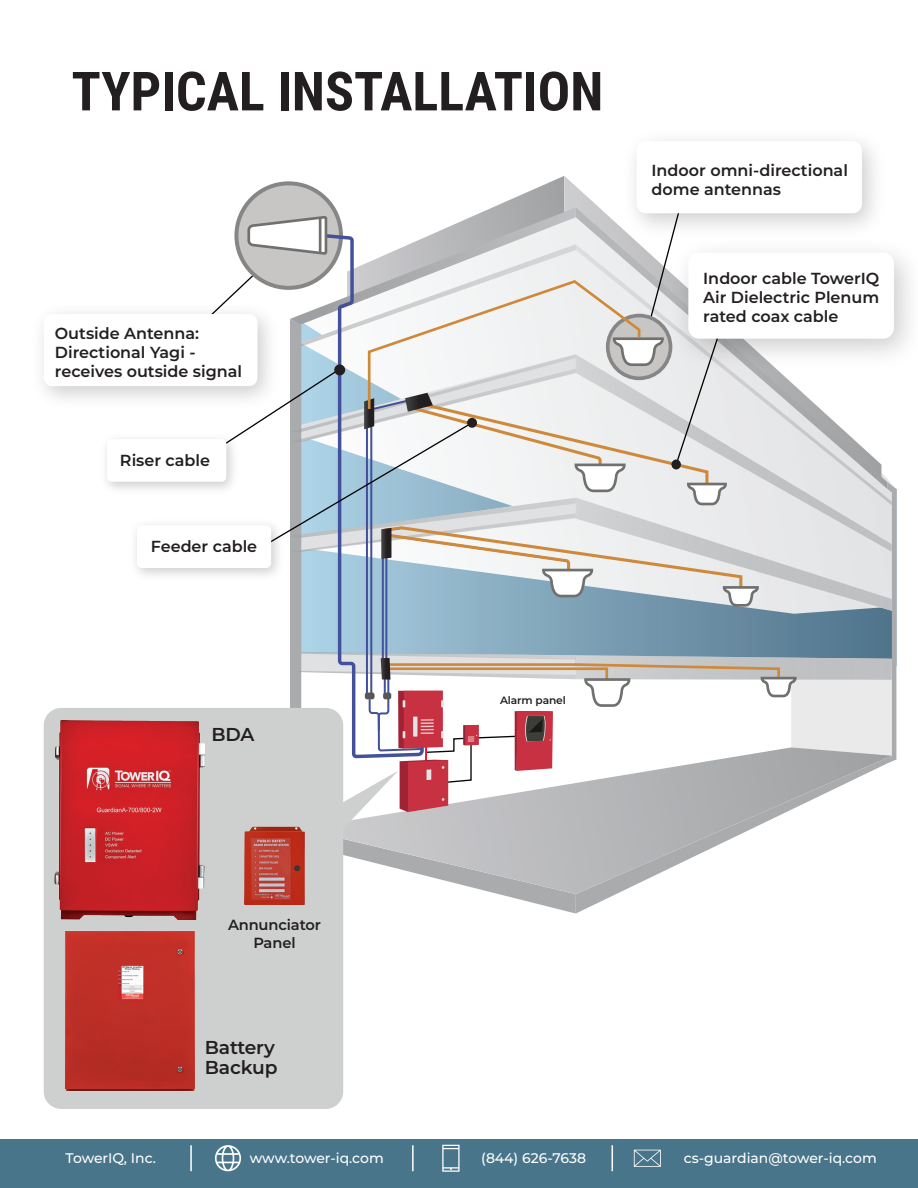
<style>
.page{position:relative;width:918px;height:1188px;background:#fff}
.page>*{position:absolute;margin:0;border:0;box-sizing:border-box;transform-origin:0 0}
.t1{font:700 54px "Roboto Condensed";color:#231f20}
.t2{font:600 18.6px/20px "Montserrat";letter-spacing:-.01em;color:#231f20}
.t3{font:600 16.05px/19.2px "Montserrat";color:#231f20}
.t4{font:600 14.7px/17.4px "Montserrat";letter-spacing:-.01em;color:#231f20;text-align:center}
.t5{font:500 13.95px "Montserrat";color:#fff}
.t6{font:600 10.65px "Montserrat";letter-spacing:-.01em;color:#231f20}
</style>
<div class="page">
<div style="left:0;top:1140px;width:918px;height:48px;background:#49758b"></div>
<div style="left:44px;top:708px;width:299px;height:401px;background:#ced0d0;border-radius:17px"></div>
<img style="left:55px;top:721px;width:127px;height:189px">
<svg style="left:182px;top:176px;width:714px;height:738px"></svg>
<img style="left:61px;top:909px;width:137px;height:181px">
<img style="left:244px;top:827px;width:61px;height:78px">
<svg style="left:634px;top:1150px;width:27px;height:17px"></svg>
<svg style="left:442px;top:1145px;width:18px;height:27px"></svg>
<hr style="left:190px;top:1145px;width:2px;height:26px;background:#fff">
<hr style="left:412px;top:1145px;width:2px;height:26px;background:#fff">
<svg style="left:612px;top:1145px;width:1px;height:26px"></svg>
<svg style="left:215px;top:1145px;width:26px;height:26px"></svg>
<p class="t1" style="left:72px;top:53px;width:533px">TYPICAL INSTALLATION</p>
<p class="t3" style="left:55px;top:323px;width:189px">Outside Antenna:<br>Directional Yagi - receives outside signal</p>
<p class="t3" style="left:120px;top:450px;width:92px">Riser cable</p>
<p class="t3" style="left:151px;top:536px;width:108px">Feeder cable</p>
<p class="t3" style="left:652px;top:160px;width:198px">Indoor omni-directional dome antennas</p>
<p class="t3" style="left:703px;top:268px;width:178px;text-align:justify">Indoor cable TowerIQ Air Dielectric Plenum rated coax cable</p>
<p class="t2" style="left:211px;top:723px;width:45px">BDA</p>
<p class="t6" style="left:500px;top:693px;width:67px">Alarm panel</p>
<p class="t4" style="left:228px;top:916px;width:94px">Annunciator<br>Panel</p>
<p class="t2" style="left:205px;top:1036px;width:74px">Battery<br>Backup</p>
<p class="t5" style="left:66px;top:1148px;width:92px">TowerIQ, Inc.</p>
<p class="t5" style="left:250px;top:1148px;width:135px">www.tower-iq.com</p>
<p class="t5" style="left:481px;top:1148px;width:106px">(844) 626-7638</p>
<p class="t5" style="left:684px;top:1148px;width:194px">cs-guardian@tower-iq.com</p>
</div>
